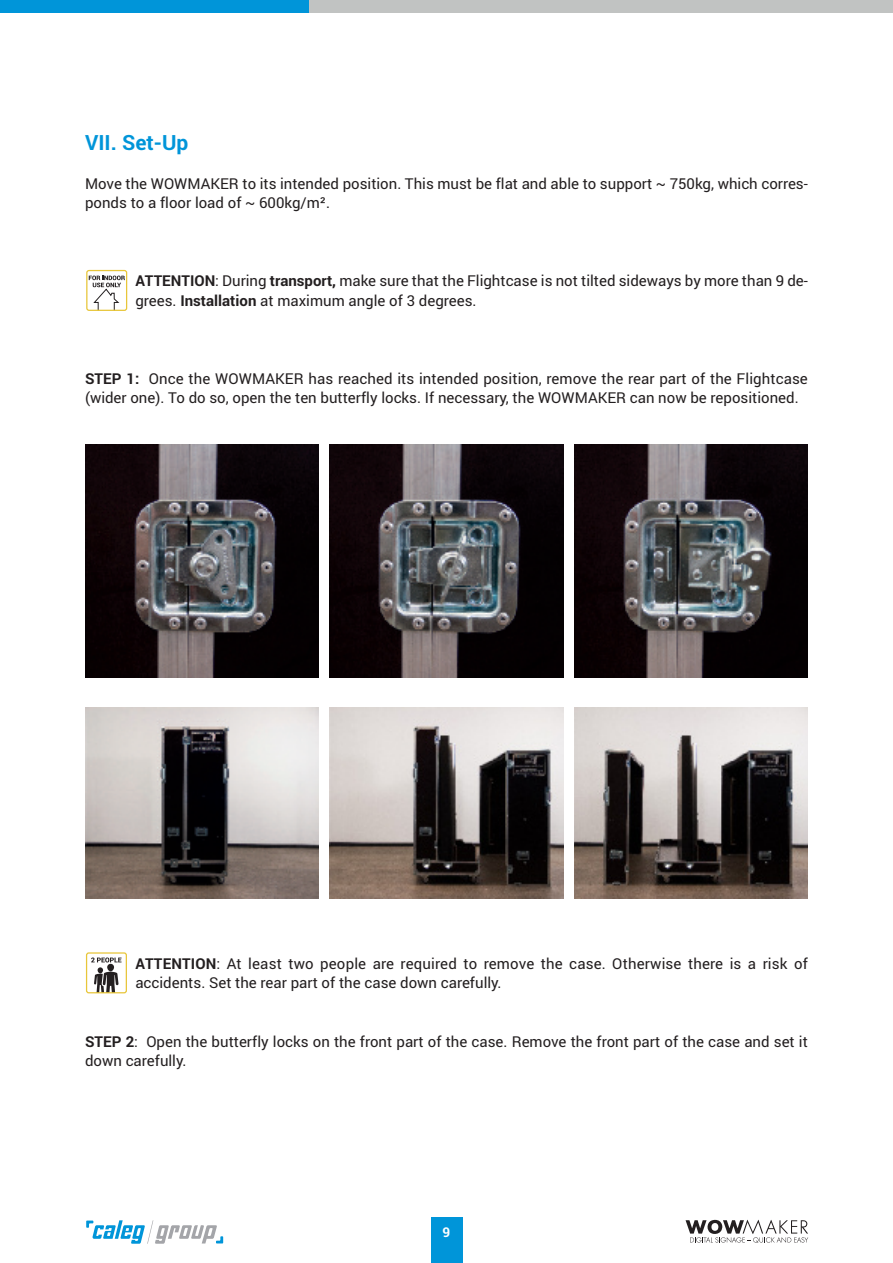
<style>
.page{position:relative;width:893px;height:1263px;background:#fff}
.page>*{position:absolute;margin:0;border:0;box-sizing:border-box;transform-origin:0 0}
.t1{font:700 21px "Roboto";color:#0095d9}
.t2{font:15px/19.5px "Roboto";color:#231f20}
.t3{font:700 13.5px "Roboto";color:#fff}
.s1{font-weight:700}
</style>
<div class="page">
<div style="left:431px;top:1217px;width:31px;height:46px;background:#0095d9"></div>
<div style="left:309px;top:0;width:584px;height:13px;background:#c1c3c2"></div>
<div style="left:0;top:0;width:309px;height:13px;background:#0095d9"></div>
<svg style="left:686px;top:1220px;width:122px;height:23px"></svg>
<svg style="left:86px;top:1220px;width:137px;height:24px"></svg>
<svg style="left:89px;top:276px;width:36px;height:33px"></svg>
<div style="left:86px;top:270px;width:41px;height:41px;border:1px solid #e8c63a;border-radius:2px"></div>
<img style="left:85px;top:707px;width:234px;height:192px">
<svg style="left:91px;top:957px;width:31px;height:34px"></svg>
<div style="left:86px;top:952px;width:41px;height:41px;border:1px solid #e8c63a;border-radius:2px"></div>
<img style="left:330px;top:707px;width:233px;height:192px">
<img style="left:574px;top:707px;width:234px;height:192px">
<img style="left:85px;top:444px;width:234px;height:234px">
<img style="left:330px;top:444px;width:233px;height:234px">
<img style="left:574px;top:444px;width:234px;height:234px">
<h1 class="t1" style="left:85px;top:130px;width:105px">VII. Set-Up</h1>
<p class="t2" style="left:85px;top:174px;width:724px">Move the WOWMAKER to its intended position. This must be flat and able to support ~ 750kg, which corres&shy;ponds to a floor load of ~ 600kg/m².</p>
<p class="t2" style="left:135px;top:271px;width:674px"><span class="s1">ATTENTION</span>: During <span class="s1">transport,</span> make sure that the Flightcase is not tilted sideways by more than 9 de&shy;grees. <span class="s1">Installation</span> at maximum angle of 3 degrees.</p>
<p class="t2" style="left:85px;top:369px;width:724px"><span class="s1">STEP 1:</span> Once the WOWMAKER has reached its intended position, remove the rear part of the Flightcase (wider one). To do so, open the ten butterfly locks. If necessary, the WOWMAKER can now be repositioned.</p>
<p class="t2" style="left:135px;top:954px;width:674px"><span class="s1">ATTENTION</span>: At least two people are required to remove the case. Otherwise there is a risk of accidents. Set the rear part of the case down carefully.</p>
<p class="t2" style="left:85px;top:1032px;width:724px"><span class="s1">STEP 2</span>: Open the butterfly locks on the front part of the case. Remove the front part of the case and set it down carefully.</p>
<p class="t3" style="left:443px;top:1224px;width:9px">9</p>
</div>
